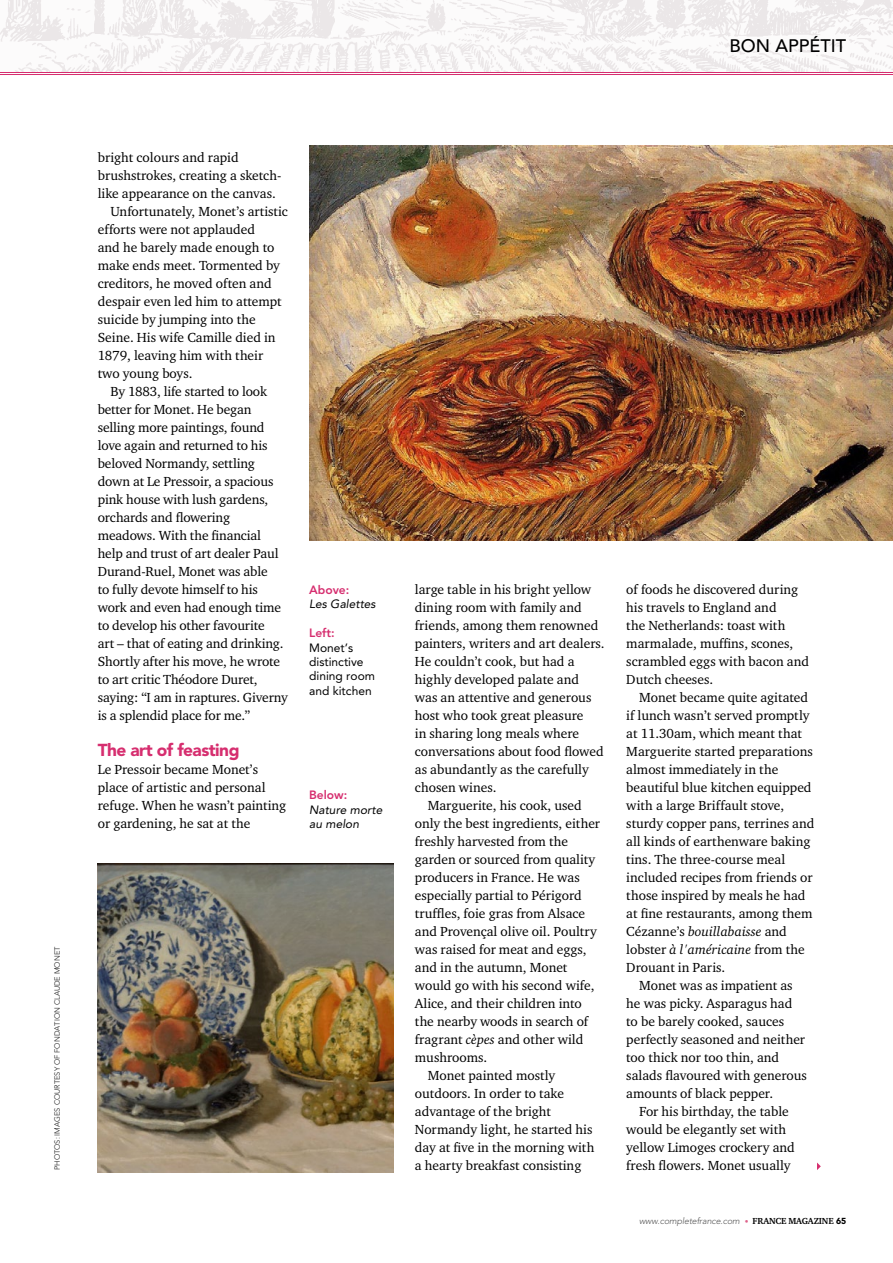
<style>
.page{position:relative;width:893px;height:1263px;background:#fff}
.page>*{position:absolute;margin:0;border:0;box-sizing:border-box;transform-origin:0 0}
.t1{font:500 18px "Avenir";color:#000}
.t2{font:900 17.25px "Avenir";letter-spacing:-.03em;color:#d62e6f}
.t3{font:13.5px/18px "Charter ITCA";color:#000}
.t4{font:italic 13.5px "Charter ITCA";color:#000}
.t5{font:12px/14.4px "Avenir";color:#000}
.t6{font:italic 12px/14.4px "Avenir";color:#000}
.t7{font:800 12px "Avenir";color:#d62e6f}
.t8{font:italic 300 9px "Avenir";letter-spacing:-.015em;color:#565656}
.t9{font:300 7.5px "Avenir";color:#1a1a1a}
.s1{font-style:italic}
.s2{font-style:normal}
.s3{font-weight:800;font-style:normal;font-size:7.5px;color:#de628a}
.s4{font-family:"Charter ITCA";font-weight:700;font-style:normal;color:#000}
.s5{font-weight:900;font-style:normal;font-size:8.7px;color:#000}
</style>
<div class="page">
<img style="left:0;top:0;width:893px;height:72px">
<hr style="left:0;top:74px;width:893px;height:1px;background:#d62e6f">
<hr style="left:0;top:72px;width:893px;height:1px;background:#d62e6f">
<img style="left:309px;top:145px;width:584px;height:395px">
<svg style="left:817px;top:1162px;width:4px;height:8px"></svg>
<img style="left:98px;top:941px;width:296px;height:231px">
<svg style="left:98px;top:864px;width:296px;height:77px;background:#77776e"></svg>
<h1 class="t1" style="left:729px;top:35px;width:101px">Bon AppÉtit</h1>
<p class="t9" style="left:53px;top:1170px;width:225px;rotate:-90deg">PHOTOS: IMAGES COURTESY OF FONDATION CLAUDE MONET</p>
<p class="t3" style="left:98px;top:148px;width:142px">bright colours and rapid</p>
<p class="t3" style="left:98px;top:166px;width:185px">brushstrokes, creating a sketch-</p>
<p class="t3" style="left:98px;top:184px;width:180px">like appearance on the canvas.</p>
<p class="t3" style="left:111px;top:202px;width:179px">Unfortunately, Monet’s artistic</p>
<p class="t3" style="left:98px;top:220px;width:159px">efforts were not applauded</p>
<p class="t3" style="left:98px;top:238px;width:178px">and he barely made enough to</p>
<p class="t3" style="left:98px;top:256px;width:184px">make ends meet. Tormented by</p>
<p class="t3" style="left:98px;top:274px;width:176px">creditors, he moved often and</p>
<p class="t3" style="left:98px;top:292px;width:185px">despair even led him to attempt</p>
<p class="t3" style="left:98px;top:310px;width:159px">suicide by jumping into the</p>
<p class="t3" style="left:98px;top:328px;width:179px">Seine. His wife Camille died in</p>
<p class="t3" style="left:98px;top:346px;width:167px">1879, leaving him with their</p>
<p class="t3" style="left:98px;top:364px;width:96px">two young boys.</p>
<p class="t3" style="left:111px;top:382px;width:158px">By 1883, life started to look</p>
<p class="t3" style="left:98px;top:400px;width:155px">better for Monet. He began</p>
<p class="t3" style="left:98px;top:418px;width:168px">selling more paintings, found</p>
<p class="t3" style="left:98px;top:436px;width:171px">love again and returned to his</p>
<p class="t3" style="left:98px;top:454px;width:159px">beloved Normandy, settling</p>
<p class="t3" style="left:98px;top:472px;width:177px">down at Le Pressoir, a spacious</p>
<p class="t3" style="left:98px;top:490px;width:172px">pink house with lush gardens,</p>
<p class="t3" style="left:98px;top:508px;width:134px">orchards and flowering</p>
<p class="t3" style="left:98px;top:526px;width:165px">meadows. With the financial</p>
<p class="t3" style="left:98px;top:544px;width:182px">help and trust of art dealer Paul</p>
<p class="t3" style="left:98px;top:562px;width:171px">Durand-Ruel, Monet was able</p>
<p class="t3" style="left:98px;top:580px;width:162px">to fully devote himself to his</p>
<p class="t3" style="left:98px;top:598px;width:185px">work and even had enough time</p>
<p class="t3" style="left:98px;top:616px;width:168px">to develop his other favourite</p>
<p class="t3" style="left:98px;top:634px;width:187px">art – that of eating and drinking.</p>
<p class="t3" style="left:98px;top:652px;width:184px">Shortly after his move, he wrote</p>
<p class="t3" style="left:98px;top:670px;width:161px">to art critic Théodore Duret,</p>
<p class="t3" style="left:98px;top:688px;width:192px">saying: “I am in raptures. Giverny</p>
<p class="t3" style="left:98px;top:706px;width:154px">is a splendid place for me.”</p>
<p class="t2" style="left:98px;top:740px;width:143px">The art of feasting</p>
<p class="t3" style="left:98px;top:760px;width:190px">Le Pressoir became Monet’s place of artistic and personal refuge. When he wasn’t painting or gardening, he sat at the</p>
<p class="t7" style="left:309px;top:583px;width:42px">Above:</p>
<p class="t6" style="left:309px;top:597px;width:68px">Les Galettes</p>
<p class="t7" style="left:309px;top:626px;width:27px">Left:</p>
<p class="t5" style="left:309px;top:640px;width:67px">Monet’s distinctive dining room and kitchen</p>
<p class="t7" style="left:309px;top:788px;width:40px">Below:</p>
<p class="t6" style="left:309px;top:802px;width:75px">Nature morte au melon</p>
<p class="t3" style="left:415px;top:580px;width:178px">large table in his bright yellow</p>
<p class="t3" style="left:415px;top:598px;width:168px">dining room with family and</p>
<p class="t3" style="left:415px;top:616px;width:185px">friends, among them renowned</p>
<p class="t3" style="left:415px;top:634px;width:191px">painters, writers and art dealers.</p>
<p class="t3" style="left:415px;top:652px;width:161px">He couldn’t cook, but had a</p>
<p class="t3" style="left:415px;top:670px;width:166px">highly developed palate and</p>
<p class="t3" style="left:415px;top:688px;width:178px">was an attentive and generous</p>
<p class="t3" style="left:415px;top:706px;width:170px">host who took great pleasure</p>
<p class="t3" style="left:415px;top:724px;width:166px">in sharing long meals where</p>
<p class="t3" style="left:415px;top:742px;width:190px">conversations about food flowed</p>
<p class="t3" style="left:415px;top:760px;width:175px">as abundantly as the carefully</p>
<p class="t3" style="left:415px;top:778px;width:83px">chosen wines.</p>
<p class="t3" style="left:428px;top:796px;width:156px">Marguerite, his cook, used</p>
<p class="t3" style="left:415px;top:814px;width:187px">only the best ingredients, either</p>
<p class="t3" style="left:415px;top:832px;width:155px">freshly harvested from the</p>
<p class="t3" style="left:415px;top:850px;width:182px">garden or sourced from quality</p>
<p class="t3" style="left:415px;top:868px;width:166px">producers in France. He was</p>
<p class="t3" style="left:415px;top:886px;width:168px">especially partial to Périgord</p>
<p class="t3" style="left:415px;top:904px;width:172px">truffles, foie gras from Alsace</p>
<p class="t3" style="left:415px;top:922px;width:183px">and Provençal olive oil. Poultry</p>
<p class="t3" style="left:415px;top:940px;width:173px">was raised for meat and eggs,</p>
<p class="t3" style="left:415px;top:958px;width:154px">and in the autumn, Monet</p>
<p class="t3" style="left:415px;top:976px;width:181px">would go with his second wife,</p>
<p class="t3" style="left:415px;top:994px;width:168px">Alice, and their children into</p>
<p class="t3" style="left:415px;top:1012px;width:175px">the nearby woods in search of</p>
<p class="t3" style="left:415px;top:1030px;width:170px">fragrant <span class="s1">cèpes</span> and other wild</p>
<p class="t3" style="left:415px;top:1048px;width:74px">mushrooms.</p>
<p class="t3" style="left:428px;top:1066px;width:129px">Monet painted mostly</p>
<p class="t3" style="left:415px;top:1084px;width:151px">outdoors. In order to take</p>
<p class="t3" style="left:415px;top:1102px;width:138px">advantage of the bright</p>
<p class="t3" style="left:415px;top:1120px;width:179px">Normandy light, he started his</p>
<p class="t3" style="left:415px;top:1138px;width:181px">day at five in the morning with</p>
<p class="t3" style="left:415px;top:1156px;width:168px">a hearty breakfast consisting</p>
<p class="t3" style="left:626px;top:580px;width:184px">of foods he discovered during his travels to England and<br>the Netherlands: toast with marmalade, muffins, scones, scrambled eggs with bacon and<br>Dutch cheeses.</p>
<p class="t3" style="left:639px;top:688px;width:171px">Monet became quite agitated</p>
<p class="t3" style="left:626px;top:706px;width:185px">if lunch wasn’t served promptly</p>
<p class="t3" style="left:626px;top:724px;width:177px">at 11.30am, which meant that</p>
<p class="t3" style="left:626px;top:742px;width:188px">Marguerite started preparations</p>
<p class="t3" style="left:626px;top:760px;width:153px">almost immediately in the</p>
<p class="t3" style="left:626px;top:778px;width:187px">beautiful blue kitchen equipped</p>
<p class="t3" style="left:626px;top:796px;width:159px">with a large Briffault stove,</p>
<p class="t3" style="left:626px;top:814px;width:190px">sturdy copper pans, terrines and</p>
<p class="t3" style="left:626px;top:832px;width:186px">all kinds of earthenware baking</p>
<p class="t3" style="left:626px;top:850px;width:160px">tins. The three-course meal</p>
<p class="t3" style="left:626px;top:868px;width:188px">included recipes from friends or</p>
<p class="t3" style="left:626px;top:886px;width:181px">those inspired by meals he had</p>
<p class="t3" style="left:626px;top:904px;width:188px">at fine restaurants, among them</p>
<p class="t4" style="left:626px;top:923px;width:162px"><span class="s2">Cézanne’s</span> bouillabaisse <span class="s2">and</span></p>
<p class="t3" style="left:626px;top:940px;width:180px">lobster <span class="s1">à l'américaine</span> from the</p>
<p class="t3" style="left:626px;top:958px;width:100px">Drouant in Paris.</p>
<p class="t3" style="left:639px;top:976px;width:155px">Monet was as impatient as</p>
<p class="t3" style="left:626px;top:994px;width:168px">he was picky. Asparagus had</p>
<p class="t3" style="left:626px;top:1012px;width:159px">to be barely cooked, sauces</p>
<p class="t3" style="left:626px;top:1030px;width:180px">perfectly seasoned and neither</p>
<p class="t3" style="left:626px;top:1048px;width:154px">too thick nor too thin, and</p>
<p class="t3" style="left:626px;top:1066px;width:182px">salads flavoured with generous</p>
<p class="t3" style="left:626px;top:1084px;width:148px">amounts of black pepper.</p>
<p class="t3" style="left:639px;top:1102px;width:151px">For his birthday, the table</p>
<p class="t3" style="left:626px;top:1120px;width:161px">would be elegantly set with</p>
<p class="t3" style="left:626px;top:1138px;width:170px">yellow Limoges crockery and</p>
<p class="t3" style="left:626px;top:1156px;width:166px">fresh flowers. Monet usually</p>
<p class="t8" style="left:639px;top:1215px;width:209px">www.completefrance.com <span class="s3">•</span> <span class="s4">FRANCE MAGAZINE</span> <span class="s5">65</span></p>
</div>
